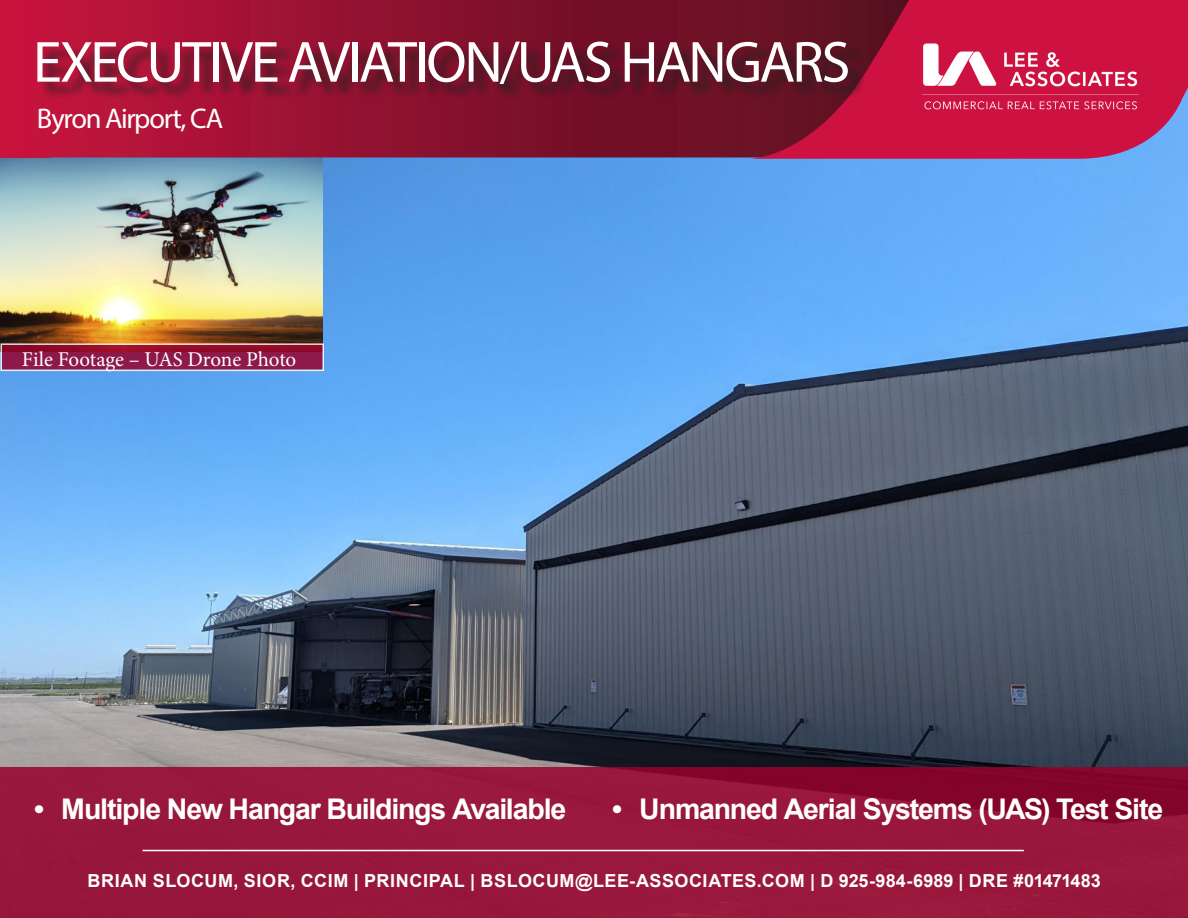
<style>
.page{position:relative;width:1188px;height:918px;background:#fff}
.page>*{position:absolute;margin:0;border:0;box-sizing:border-box;transform-origin:0 0}
.Table_Headers{font:58.5px "Myriad Pro";letter-spacing:-.045em;color:#fff}
.t1{font:700 28.5px "Arial";letter-spacing:-.04em;color:#fff}
.Table_Headers-2{font:28.5px "Myriad Pro";letter-spacing:-.045em;color:#fff}
.t2{font:21px "Minion Pro";letter-spacing:-.005em;color:#fff}
.Table_Headers-3{font:700 18px "Arial";letter-spacing:.03em;color:#fff}
</style>
<div class="page">
<img style="left:0;top:160px;width:1188px;height:608px">
<svg style="left:0;top:768px;width:1188px;height:150px;background:#96163a"></svg>
<hr style="left:143px;top:850px;width:881px;height:1px;background:#fff">
<svg style="left:0;top:0;width:916px;height:185px;background:#8a2950"></svg>
<svg style="left:749px;top:0;width:439px;height:160px;background:#9d1e45"></svg>
<div style="left:40px;top:44px;width:826px;height:58px;background:#231f20;opacity:.75"></div>
<img style="left:894px;top:11px;width:272px;height:131px">
<img style="left:0;top:159px;width:323px;height:193px">
<svg style="left:1px;top:343px;width:323px;height:28px;background:#992d52"></svg>
<p class="Table_Headers" style="left:33px;top:26px;width:819px">EXECUTIVE AVIATION/UAS HANGARS</p>
<p class="Table_Headers-2" style="left:37px;top:101px;width:188px">Byron Airport, CA</p>
<p class="t2" style="left:22px;top:346px;width:276px">File Footage – UAS Drone Photo</p>
<p class="t1" style="left:34px;top:788px;width:534px">• Multiple New Hangar Buildings Available</p>
<p class="t1" style="left:612px;top:788px;width:553px">• Unmanned Aerial Systems (UAS) Test Site</p>
<p class="Table_Headers-3" style="left:87px;top:868px;width:1015px">BRIAN SLOCUM, SIOR, CCIM | PRINCIPAL | BSLOCUM@LEE-ASSOCIATES.COM | D 925-984-6989 | DRE #01471483</p>
</div>
